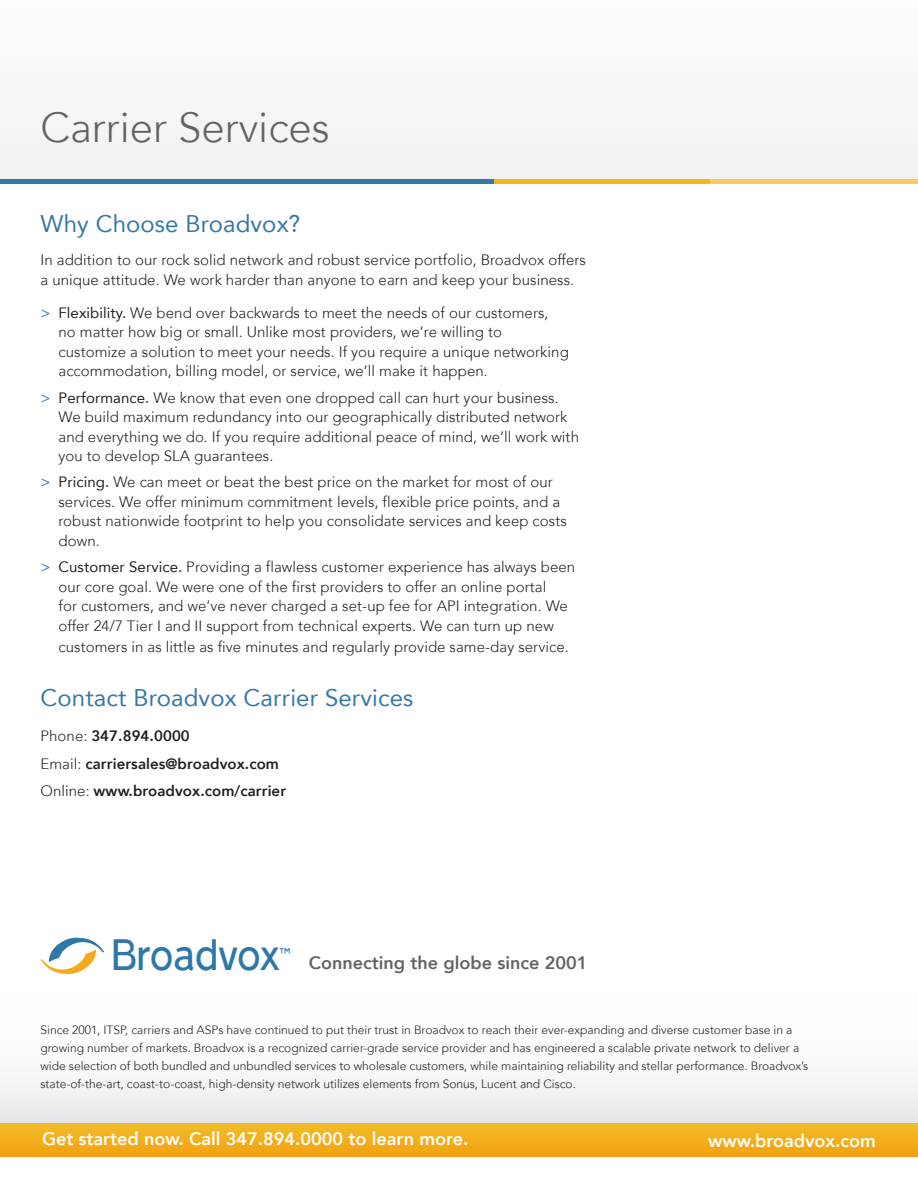
<style>
.page{position:relative;width:918px;height:1188px;background:#fff}
.page>*{position:absolute;margin:0;border:0;box-sizing:border-box;transform-origin:0 0}
.t1{font:300 42px "Avenir LTW01 35";color:#636366}
.t2{font:300 39.45px "Transport New";letter-spacing:-.03em;color:#2e78a9}
.t3{font:24px "Avenir LTW01 55 Roman";letter-spacing:.005em;color:#3578a8}
.t4{font:800 18px "Avenir LTW01 85";color:#fff}
.t5{font:800 18px "Avenir LTW01 85";color:#636366}
.t6{font:300 15px/19.5px "Avenir LTW01 35";letter-spacing:.005em;color:#231f20}
.t7{font:800 15px "Avenir LTW01 85";letter-spacing:.005em;color:#231f20}
.t8{font:500 13.8px "Transport New";color:#2e78a9}
.t9{font:300 12px "Avenir LTW01 35";color:#231f20}
.s1{font-family:"Avenir LTW01 55 Roman";font-weight:400;color:#3578a8}
.s2{font-family:"Avenir LTW01 55 Roman";font-weight:400}
.s3{font-family:"Avenir LTW01 35";font-weight:300}
</style>
<div class="page">
<svg style="left:0;top:1081px;width:918px;height:43px"></svg>
<div style="left:0;top:0;width:918px;height:179px;background:#f7f7f8"></div>
<div style="left:0;top:179px;width:495px;height:5px;background:#3578a8"></div>
<svg style="left:495px;top:179px;width:215px;height:5px"></svg>
<div style="left:710px;top:179px;width:208px;height:5px;background:#f9cc63"></div>
<div style="left:0;top:1124px;width:918px;height:32px;background:linear-gradient(to right,#f3ae1c,#f3ae1c)"></div>
<svg style="left:41px;top:937px;width:63px;height:37px"></svg>
<p class="t1" style="left:40px;top:103px;width:291px">Carrier Services</p>
<p class="t3" style="left:40px;top:210px;width:261px">Why Choose Broadvox?</p>
<p class="t6" style="left:40px;top:251px;width:547px">In addition to our rock solid network and robust service portfolio, Broadvox offers</p>
<p class="t6" style="left:40px;top:270px;width:535px">a unique attitude. We work harder than anyone to earn and keep your business.</p>
<p class="t6" style="left:58px;top:303px;width:491px;text-indent:-18px"><span class="s1">&gt;</span> <span class="s2">Flexibility.</span> We bend over backwards to meet the needs of our customers, no matter how big or small. Unlike most providers, we’re willing to</p>
<p class="t6" style="left:58px;top:342px;width:512px">customize a solution to meet your needs. If you require a unique networking</p>
<p class="t6" style="left:58px;top:362px;width:431px">accommodation, billing model, or service, we’ll make it happen.</p>
<p class="t6" style="left:40px;top:388px;width:520px"><span class="s1">&gt;</span> <span class="s2">Performance.</span> We know that even one dropped call can hurt your business.</p>
<p class="t6" style="left:58px;top:407px;width:511px">We build maximum redundancy into our geographically distributed network</p>
<p class="t6" style="left:58px;top:427px;width:522px">and everything we do. If you require additional peace of mind, we’ll work with</p>
<p class="t6" style="left:58px;top:446px;width:216px">you to develop SLA guarantees.</p>
<p class="t6" style="left:40px;top:473px;width:514px"><span class="s1">&gt;</span> <span class="s2">Pricing.</span> We can meet or beat the best price on the market for most of our</p>
<p class="t6" style="left:58px;top:492px;width:503px">services. We offer minimum commitment levels, flexible price points, and a</p>
<p class="t6" style="left:58px;top:512px;width:510px">robust nationwide footprint to help you consolidate services and keep costs</p>
<p class="t6" style="left:58px;top:531px;width:43px">down.</p>
<p class="t6" style="left:40px;top:557px;width:536px"><span class="s1">&gt;</span> <span class="s2">Customer Service.</span> Providing a flawless customer experience has always been</p>
<p class="t6" style="left:58px;top:577px;width:489px">our core goal. We were one of the first providers to offer an online portal</p>
<p class="t6" style="left:58px;top:596px;width:511px">for customers, and we’ve never charged a set-up fee for API integration. We</p>
<p class="t6" style="left:58px;top:616px;width:497px">offer 24/7 Tier I and II support from technical experts. We can turn up new</p>
<p class="t6" style="left:58px;top:637px;width:512px">customers in as little as five minutes and regularly provide same-day service.</p>
<p class="t3" style="left:40px;top:684px;width:375px">Contact Broadvox Carrier Services</p>
<p class="t7" style="left:40px;top:727px;width:151px"><span class="s3">Phone:</span> 347.894.0000</p>
<p class="t7" style="left:40px;top:755px;width:240px"><span class="s3">Email:</span> carriersales@broadvox.com</p>
<p class="t7" style="left:40px;top:782px;width:247px"><span class="s3">Online:</span> www.broadvox.com/carrier</p>
<p class="t2" style="left:110px;top:928px;width:172px">Broadvox</p>
<p class="t8" style="left:279px;top:944px;width:13px">™</p>
<p class="t5" style="left:309px;top:953px;width:280px">Connecting the globe since 2001</p>
<p class="t9" style="left:40px;top:1023px;width:754px">Since 2001, ITSP, carriers and ASPs have continued to put their trust in Broadvox to reach their ever-expanding and diverse customer base in a</p>
<p class="t9" style="left:40px;top:1041px;width:760px">growing number of markets. Broadvox is a recognized carrier-grade service provider and has engineered a scalable private network to deliver a</p>
<p class="t9" style="left:40px;top:1059px;width:769px">wide selection of both bundled and unbundled services to wholesale customers, while maintaining reliability and stellar performance. Broadvox’s</p>
<p class="t9" style="left:40px;top:1077px;width:537px">state-of-the-art, coast-to-coast, high-density network utilizes elements from Sonus, Lucent and Cisco.</p>
<p class="t4" style="left:42px;top:1128px;width:428px">Get started now. Call 347.894.0000 to learn more.</p>
<p class="t4" style="left:708px;top:1130px;width:169px">www.broadvox.com</p>
</div>
